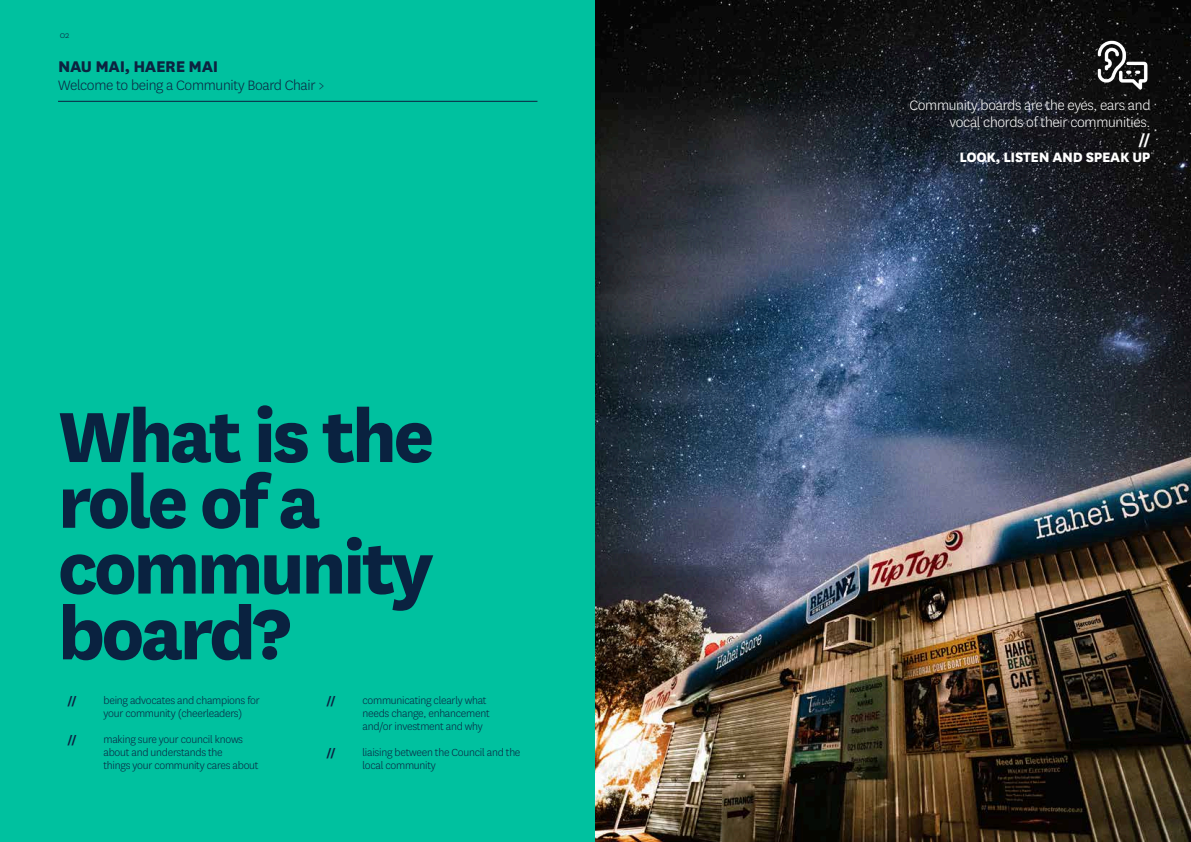
<style>
.page{position:relative;width:1191px;height:842px;background:#fff}
.page>*{position:absolute;margin:0;border:0;box-sizing:border-box;transform-origin:0 0}
.t1{font:800 82.8px/65.8px "National";letter-spacing:-.04em;color:#0a2240}
.t2{font:800 18.1px "National";letter-spacing:-.02em;color:#0c2340}
.t3{font:300 15.9px/17.2px "National";letter-spacing:-.02em;color:#fff;text-align:right}
.t4{font:300 15.9px "National";letter-spacing:-.02em;color:#0c2340}
.t5{font:800 15.9px/17.2px "National";letter-spacing:-.02em;color:#fff;text-align:right}
.t6{font:300 12px/13px "National";letter-spacing:-.02em;color:#0a2240}
.t7{font:800 12px "National";color:#0a2240}
.t8{font:300 9.7px "National";color:#0c2340}
</style>
<div class="page">
<div style="left:0;top:0;width:595px;height:842px;background:#00c19f"></div>
<img style="left:595px;top:0;width:596px;height:842px">
<img style="left:1094px;top:39px;width:56px;height:54px">
<hr style="left:58px;top:101px;width:479px;height:1px;background:#0a2240">
<p class="t8" style="left:60px;top:29px;width:11px">02</p>
<h2 class="t2" style="left:58px;top:53px;width:162px">NAU MAI, HAERE MAI</h2>
<h3 class="t4" style="left:58px;top:75px;width:268px">Welcome to being a Community Board Chair &gt;</h3>
<h1 class="t1" style="left:58px;top:397px;width:378px">What is the role of a community board?</h1>
<p class="t7" style="left:67px;top:692px;width:11px">//</p>
<p class="t6" style="left:103px;top:694px;width:158px">being advocates and champions for your community (cheerleaders)</p>
<p class="t7" style="left:67px;top:731px;width:11px">//</p>
<p class="t6" style="left:103px;top:733px;width:157px">making sure your council knows about and understands the<br>things your community cares about</p>
<p class="t7" style="left:326px;top:692px;width:11px">//</p>
<p class="t6" style="left:362px;top:694px;width:129px">communicating clearly what needs change, enhancement and/or investment and why</p>
<p class="t7" style="left:326px;top:744px;width:11px">//</p>
<p class="t6" style="left:362px;top:746px;width:159px">liaising between the Council and the local community</p>
<h3 class="t3" style="left:909px;top:96px;width:243px">Community boards are the eyes, ears and vocal chords of their communities.</h3>
<h3 class="t5" style="left:959px;top:130px;width:193px">//<br>LOOK, LISTEN AND SPEAK UP</h3>
</div>
